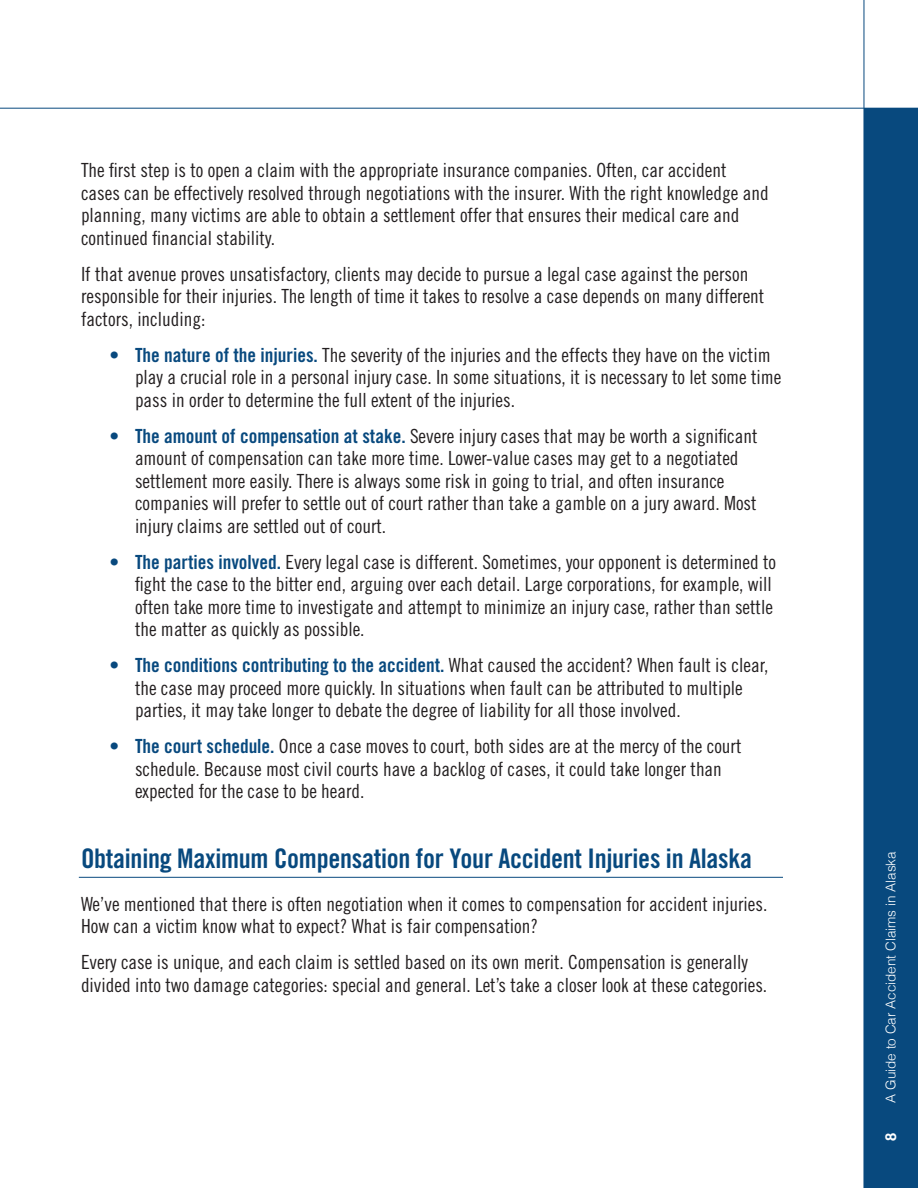
<style>
.page{position:relative;width:918px;height:1188px;background:#fff}
.page>*{position:absolute;margin:0;border:0;box-sizing:border-box;transform-origin:0 0}
.Main_Text{font:27px "Trade Gothic Bold Cond Twenty";letter-spacing:-.01em;color:#08497e}
.Main_Text-2{font:19.5px/22.5px "Trade Gothic Cond Eighteen";color:#231f20}
.t1{font:700 15px "Helvetica";color:#fff}
.t2{font:300 13.5px "Helvetica";color:#fff}
.s1{font-family:"Trade Gothic Bold Cond Twenty";color:#08497e}
</style>
<div class="page">
<div style="left:864px;top:108px;width:54px;height:1080px;background:#08497e"></div>
<hr style="left:0;top:108px;width:918px;height:1px;background:#08497e">
<hr style="left:864px;top:0;width:1px;height:1188px;background:#08497e">
<hr style="left:79px;top:877px;width:704px;height:1px;background:#08497e">
<p class="Main_Text-2" style="left:81px;top:159px;width:689px">The first step is to open a claim with the appropriate insurance companies. Often, car accident cases can be effectively resolved through negotiations with the insurer. With the right knowledge and planning, many victims are able to obtain a settlement offer that ensures their medical care and continued financial stability.</p>
<p class="Main_Text-2" style="left:81px;top:262px;width:685px">If that avenue proves unsatisfactory, clients may decide to pursue a legal case against the person responsible for their injuries. The length of time it takes to resolve a case depends on many different factors, including:</p>
<p class="Main_Text-2" style="left:135px;top:343px;width:648px;text-indent:-26px"><span class="s1">• The nature of the injuries.</span> The severity of the injuries and the effects they have on the victim play a crucial role in a personal injury case. In some situations, it is necessary to let some time pass in order to determine the full extent of the injuries.</p>
<p class="Main_Text-2" style="left:135px;top:424px;width:624px;text-indent:-26px"><span class="s1">• The amount of compensation at stake.</span> Severe injury cases that may be worth a significant amount of compensation can take more time. Lower-value cases may get to a negotiated settlement more easily. There is always some risk in going to trial, and often insurance companies will prefer to settle out of court rather than take a gamble on a jury award. Most injury claims are settled out of court.</p>
<p class="Main_Text-2" style="left:135px;top:550px;width:643px;text-indent:-26px"><span class="s1">• The parties involved.</span> Every legal case is different. Sometimes, your opponent is determined to fight the case to the bitter end, arguing over each detail. Large corporations, for example, will often take more time to investigate and attempt to minimize an injury case, rather than settle the matter as quickly as possible.</p>
<p class="Main_Text-2" style="left:135px;top:654px;width:635px;text-indent:-26px"><span class="s1">• The conditions contributing to the accident.</span> What caused the accident? When fault is clear, the case may proceed more quickly. In situations when fault can be attributed to multiple parties, it may take longer to debate the degree of liability for all those involved.</p>
<p class="Main_Text-2" style="left:135px;top:735px;width:608px;text-indent:-26px"><span class="s1">• The court schedule.</span> Once a case moves to court, both sides are at the mercy of the court schedule. Because most civil courts have a backlog of cases, it could take longer than expected for the case to be heard.</p>
<p class="Main_Text" style="left:81px;top:842px;width:673px">Obtaining Maximum Compensation for Your Accident Injuries in Alaska</p>
<p class="Main_Text-2" style="left:81px;top:892px;width:688px">We’ve mentioned that there is often negotiation when it comes to compensation for accident injuries.<br>How can a victim know what to expect? What is fair compensation?</p>
<p class="Main_Text-2" style="left:81px;top:951px;width:688px">Every case is unique, and each claim is settled based on its own merit. Compensation is generally divided into two damage categories: special and general. Let’s take a closer look at these categories.</p>
<p class="t2" style="left:879px;top:1103px;width:253px;rotate:-90deg">A Guide to Car Accident Claims in Alaska</p>
<p class="t1" style="left:879px;top:1141px;width:10px;rotate:-90deg">8</p>
</div>
